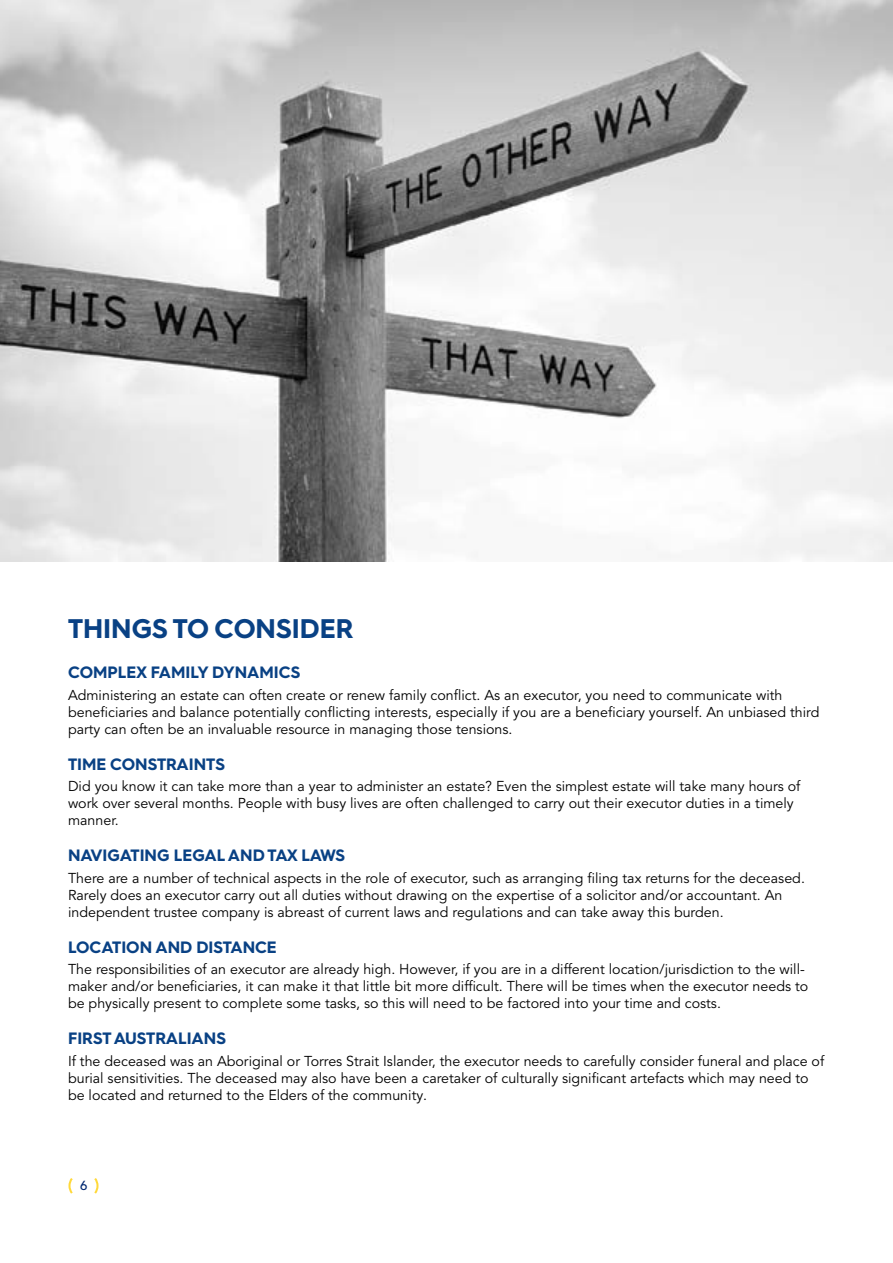
<style>
.page{position:relative;width:893px;height:1263px;background:#fff}
.page>*{position:absolute;margin:0;border:0;box-sizing:border-box;transform-origin:0 0}
.t1{font:700 27px "Hurme Geometric Sans 4";color:#094184}
.t2{font:700 16.5px "Hurme Geometric Sans 4";color:#094184}
.t3{font:14.25px/17.1px "Avenir LT Pro";color:#000}
.t4{font:500 13.05px "Avenir LT Pro";color:#002871}
</style>
<div class="page">
<svg style="left:94px;top:1178px;width:5px;height:16px"></svg>
<svg style="left:68px;top:1178px;width:5px;height:16px"></svg>
<hr style="left:892px;top:0;width:1px;height:1263px;background:#094184">
<img style="left:0;top:0;width:893px;height:561px">
<h1 class="t1" style="left:68px;top:610px;width:287px">THINGS TO CONSIDER</h1>
<p class="t2" style="left:68px;top:661px;width:234px">COMPLEX FAMILY DYNAMICS</p>
<p class="t3" style="left:68px;top:687px;width:753px">Administering an estate can often create or renew family conflict. As an executor, you need to communicate with beneficiaries and balance potentially conflicting interests, especially if you are a beneficiary yourself. An unbiased third party can often be an invaluable resource in managing those tensions.</p>
<p class="t2" style="left:68px;top:752px;width:158px">TIME CONSTRAINTS</p>
<p class="t3" style="left:68px;top:778px;width:734px">Did you know it can take more than a year to administer an estate? Even the simplest estate will take many hours of work over several months. People with busy lives are often challenged to carry out their executor duties in a timely manner.</p>
<p class="t2" style="left:68px;top:844px;width:279px">NAVIGATING LEGAL AND TAX LAWS</p>
<p class="t3" style="left:68px;top:869px;width:738px">There are a number of technical aspects in the role of executor, such as arranging filing tax returns for the deceased.<br>Rarely does an executor carry out all duties without drawing on the expertise of a solicitor and/or accountant. An independent trustee company is abreast of current laws and regulations and can take away this burden.</p>
<p class="t2" style="left:68px;top:935px;width:210px">LOCATION AND DISTANCE</p>
<p class="t3" style="left:68px;top:961px;width:742px">The responsibilities of an executor are already high. However, if you are in a different location/jurisdiction to the will&shy;maker and/or beneficiaries, it can make it that little bit more difficult. There will be times when the executor needs to be physically present to complete some tasks, so this will need to be factored into your time and costs.</p>
<p class="t2" style="left:68px;top:1027px;width:159px">FIRST AUSTRALIANS</p>
<p class="t3" style="left:68px;top:1052px;width:758px">If the deceased was an Aboriginal or Torres Strait Islander, the executor needs to carefully consider funeral and place of burial sensitivities. The deceased may also have been a caretaker of culturally significant artefacts which may need to be located and returned to the Elders of the community.</p>
<p class="t4" style="left:80px;top:1177px;width:9px">6</p>
</div>
